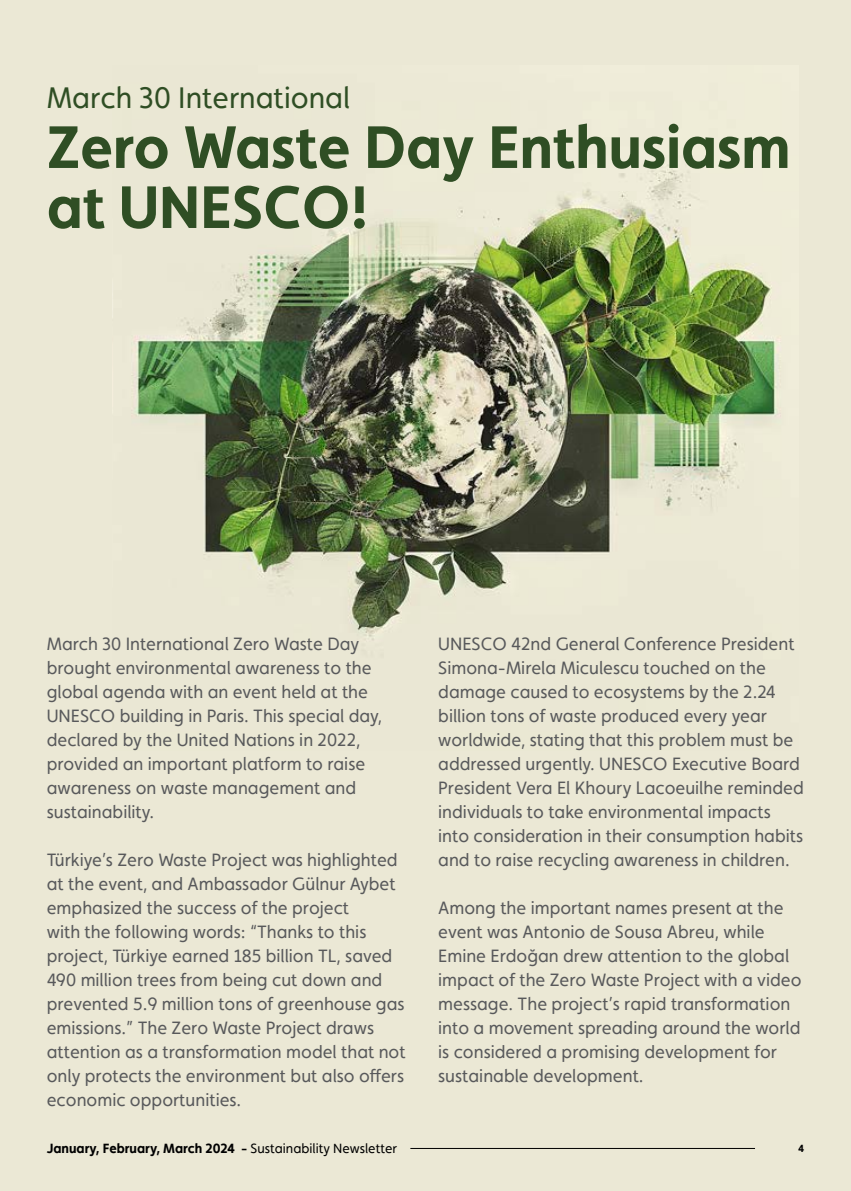
<style>
.page{position:relative;width:851px;height:1191px;background:#fff}
.page>*{position:absolute;margin:0;border:0;box-sizing:border-box;transform-origin:0 0}
.t1{font:700 60px/60px "Faricy New";color:#2f4e24}
.t2{font:30px "Faricy New";color:#2f4e24}
.t3{font:18px/24px "Faricy New";color:#58595b}
.t4{font:700 13.5px "Faricy New";color:#000}
.t5{font:700 10.5px "Faricy New";color:#000}
.s1{font-weight:400}
</style>
<div class="page">
<div style="left:0;top:0;width:850px;height:1191px;background:#ebe8d5"></div>
<img style="left:112px;top:164px;width:669px;height:476px">
<h2 class="t2" style="left:47px;top:80px;width:305px">March 30 International</h2>
<h1 class="t1" style="left:47px;top:116px;width:745px">Zero Waste Day Enthusiasm at UNESCO!</h1>
<p class="t3" style="left:47px;top:631px;width:336px">March 30 International Zero Waste Day brought environmental awareness to the global agenda with an event held at the UNESCO building in Paris. This special day, declared by the United Nations in 2022, provided an important platform to raise awareness on waste management and sustainability.</p>
<p class="t3" style="left:47px;top:847px;width:360px">Türkiye’s Zero Waste Project was highlighted at the event, and Ambassador Gülnur Aybet emphasized the success of the project<br>with the following words: “Thanks to this project, Türkiye earned 185 billion TL, saved 490 million trees from being cut down and prevented 5.9 million tons of greenhouse gas emissions.” The Zero Waste Project draws attention as a transformation model that not only protects the environment but also offers economic opportunities.</p>
<p class="t3" style="left:438px;top:631px;width:367px">UNESCO 42nd General Conference President Simona-Mirela Miculescu touched on the damage caused to ecosystems by the 2.24 billion tons of waste produced every year worldwide, stating that this problem must be addressed urgently. UNESCO Executive Board President Vera El Khoury Lacoeuilhe reminded individuals to take environmental impacts into consideration in their consumption habits and to raise recycling awareness in children.</p>
<p class="t3" style="left:438px;top:895px;width:365px">Among the important names present at the event was Antonio de Sousa Abreu, while Emine Erdoğan drew attention to the global impact of the Zero Waste Project with a video message. The project’s rapid transformation into a movement spreading around the world is considered a promising development for sustainable development.</p>
<p class="t4" style="left:47px;top:1140px;width:351px">January, February, March 2024 - <span class="s1">Sustainability Newsletter</span></p>
<p class="t5" style="left:798px;top:1142px;width:8px">4</p>
</div>
